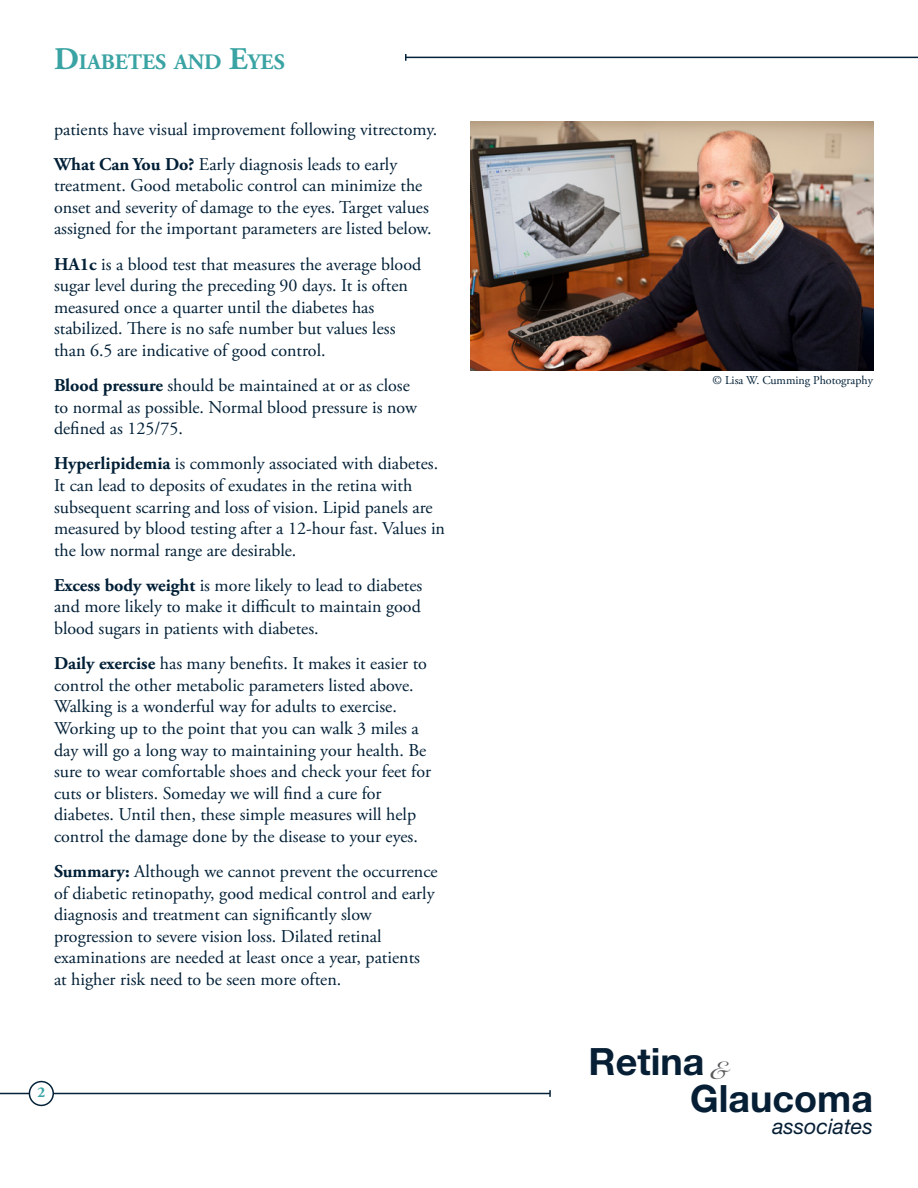
<style>
.page{position:relative;width:918px;height:1188px;background:#fff}
.page>*{position:absolute;margin:0;border:0;box-sizing:border-box;transform-origin:0 0}
.t1{font:39.6px "Margaret";color:#57585a}
.t2{font:700 37.65px/37.7px "Helvetica Neue";color:#071f35}
.t3{font:700 22.05px "Adobe Garamond Pro";color:#3aa3a3}
.t4{font:italic 21.45px "Helvetica Neue";color:#071f35}
.t5{font:18px/21.6px "Adobe Garamond Pro";color:#001f36}
.t6{font:700 15px "Adobe Garamond Pro";color:#3aa3a3}
.t7{font:12px "Adobe Garamond Pro";color:#001f36}
.s1{font-size:31.5px}
.s2{font-weight:700}
</style>
<div class="page">
<hr style="left:0;top:1093px;width:550px;height:1px;background:#042239">
<svg style="left:549px;top:1090px;width:2px;height:7px"></svg>
<hr style="left:406px;top:57px;width:512px;height:1px;background:#042239">
<div style="left:29px;top:1082px;width:24px;height:23px;background:#fff;border-radius:50%"></div>
<div style="left:29px;top:1081px;width:25px;height:25px;border:2px solid #042239;border-radius:50%"></div>
<img style="left:471px;top:121px;width:402px;height:249px">
<p class="t3" style="left:54px;top:49px;width:232px"><span class="s1">D</span>IABETES AND <span class="s1">E</span>YES</p>
<p class="t5" style="left:54px;top:119px;width:385px">patients have visual improvement following vitrectomy.</p>
<p class="t5" style="left:54px;top:154px;width:379px"><span class="s2">What Can You Do?</span> Early diagnosis leads to early treatment. Good metabolic control can minimize the onset and severity of damage to the eyes. Target values assigned for the important parameters are listed below.</p>
<p class="t5" style="left:54px;top:254px;width:369px"><span class="s2">HA1c</span> is a blood test that measures the average blood sugar level during the preceding 90 days. It is often measured once a quarter until the diabetes has stabilized. There is no safe number but values less than 6.5 are indicative of good control.</p>
<p class="t5" style="left:54px;top:375px;width:365px"><span class="s2">Blood pressure</span> should be maintained at or as close to normal as possible. Normal blood pressure is now defined as 125/75.</p>
<p class="t5" style="left:54px;top:453px;width:393px"><span class="s2">Hyperlipidemia</span> is commonly associated with diabetes.<br>It can lead to deposits of exudates in the retina with subsequent scarring and loss of vision. Lipid panels are measured by blood testing after a 12-hour fast. Values in the low normal range are desirable.</p>
<p class="t5" style="left:54px;top:575px;width:370px;text-align:justify"><span class="s2">Excess body weight</span> is more likely to lead to diabetes and more likely to make it difficult to maintain good blood sugars in patients with diabetes.</p>
<p class="t5" style="left:54px;top:653px;width:379px"><span class="s2">Daily exercise</span> has many benefits. It makes it easier to control the other metabolic parameters listed above.<br>Walking is a wonderful way for adults to exercise.<br>Working up to the point that you can walk 3 miles a day will go a long way to maintaining your health. Be sure to wear comfortable shoes and check your feet for cuts or blisters. Someday we will find a cure for diabetes. Until then, these simple measures will help control the damage done by the disease to your eyes.</p>
<p class="t5" style="left:54px;top:861px;width:385px"><span class="s2">Summary:</span> Although we cannot prevent the occurrence of diabetic retinopathy, good medical control and early diagnosis and treatment can significantly slow progression to severe vision loss. Dilated retinal examinations are needed at least once a year, patients<br>at higher risk need to be seen more often.</p>
<p class="t6" style="left:37px;top:1084px;width:9px">2</p>
<p class="t7" style="left:713px;top:373px;width:162px">© Lisa W. Cumming Photography</p>
<h2 class="t2" style="left:690px;top:1043px;width:184px;text-indent:-102px">Retina<br>Glaucoma</h2>
<p class="t4" style="left:772px;top:1111px;width:102px">associates</p>
<h1 class="t1" style="left:712px;top:1048px;width:20px">&amp;</h1>
</div>
